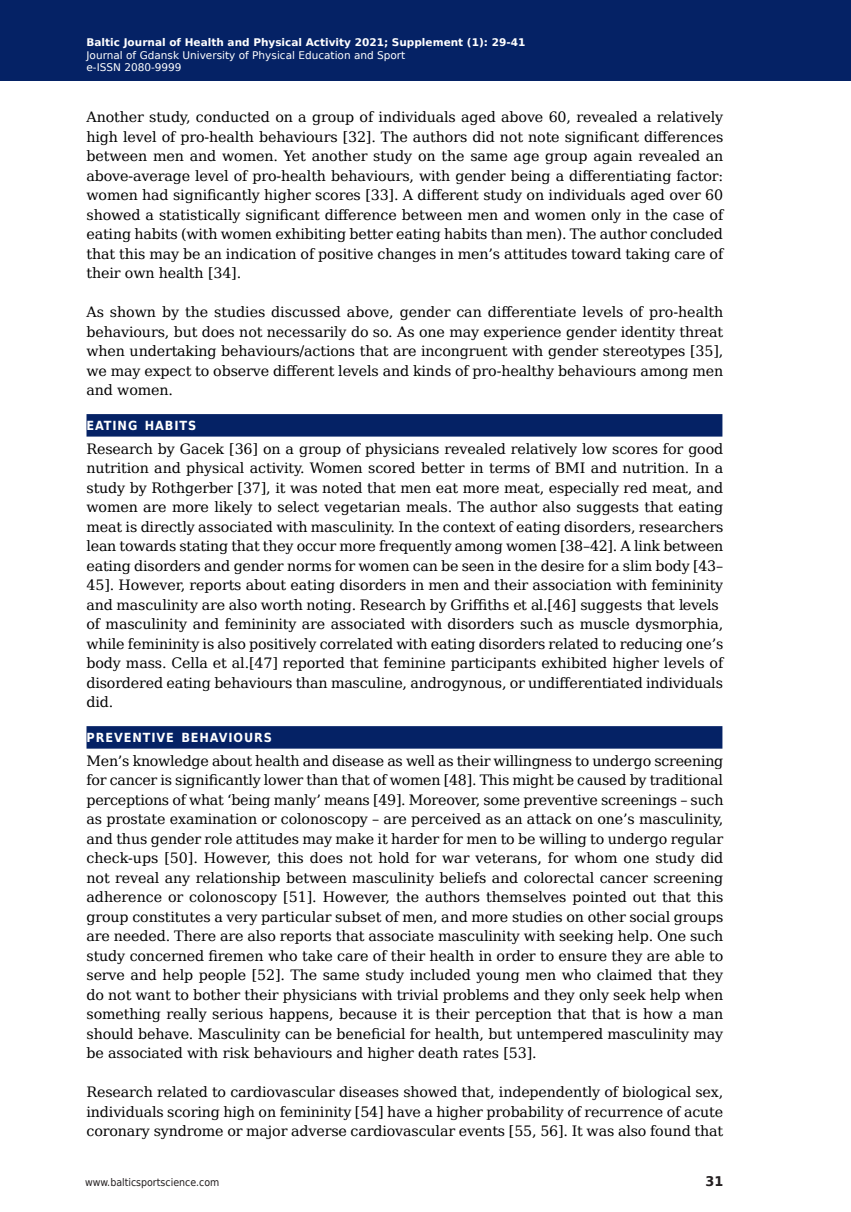
<style>
.page{position:relative;width:851px;height:1212px;background:#fff}
.page>*{position:absolute;margin:0;border:0;box-sizing:border-box;transform-origin:0 0}
.t1{font:14.25px/19.5px "DejaVu Serif";letter-spacing:-.01em;color:#000;text-align:justify}
.t2{font:700 13.35px "DejaVu Sans";color:#231f20;scale:.96 1}
.t3{font:700 12.6px "DejaVu Sans Condensed";letter-spacing:.07em;color:#fff}
.t4{font:10.5px/12.6px "DejaVu Sans";color:#fff}
.t5{font:700 10.5px "DejaVu Sans";color:#fff}
.t6{font:10.5px "DejaVu Sans Condensed";color:#231f20}
</style>
<div class="page">
<div style="left:0;top:0;width:850px;height:80px;background:#052265"></div>
<div style="left:86px;top:414px;width:636px;height:23px;background:#052265"></div>
<div style="left:86px;top:726px;width:636px;height:23px;background:#052265"></div>
<p class="t5" style="left:86px;top:34px;width:440px">Baltic Journal of Health and Physical Activity 2021; Supplement (1): 29-41</p>
<p class="t4" style="left:86px;top:48px;width:320px">Journal of Gdansk University of Physical Education and Sport e-ISSN 2080-9999</p>
<p class="t1" style="left:86px;top:106px;width:638px">Another study, conducted on a group of individuals aged above 60, revealed a relatively high level of pro-health behaviours [32]. The authors did not note significant differences between men and women. Yet another study on the same age group again revealed an above-average level of pro-health behaviours, with gender being a differentiating factor: women had significantly higher scores [33]. A different study on individuals aged over 60 showed a statistically significant difference between men and women only in the case of eating habits (with women exhibiting better eating habits than men). The author concluded that this may be an indication of positive changes in men’s attitudes toward taking care of their own health [34].</p>
<p class="t1" style="left:86px;top:301px;width:638px">As shown by the studies discussed above, gender can differentiate levels of pro-health behaviours, but does not necessarily do so. As one may experience gender identity threat when undertaking behaviours/actions that are incongruent with gender stereotypes [35], we may expect to observe different levels and kinds of pro-healthy behaviours among men and women.</p>
<p class="t3" style="left:86px;top:415px;width:111px">EATING HABITS</p>
<p class="t1" style="left:86px;top:438px;width:638px">Research by Gacek [36] on a group of physicians revealed relatively low scores for good nutrition and physical activity. Women scored better in terms of BMI and nutrition. In a study by Rothgerber [37], it was noted that men eat more meat, especially red meat, and women are more likely to select vegetarian meals. The author also suggests that eating meat is directly associated with masculinity. In the context of eating disorders, researchers lean towards stating that they occur more frequently among women [38–42]. A link between eating disorders and gender norms for women can be seen in the desire for a slim body [43– 45]. However, reports about eating disorders in men and their association with femininity and masculinity are also worth noting. Research by Griffithsetal.[46]su</p>
<p class="t1" style="left:86px;top:594px;width:638px;text-align:left;text-indent:518px">ggeststhatlevels<br>of masculinity and femininity are associated with disorders such as muscle dysmorphia, while femininity is also positively correlated with eating disorders related to reducing one’s body mass. Cella et al.[47] reported that feminine participants exhibited higher levels of disordered eating behaviours than masculine, androgynous, or undifferentiated individuals did.</p>
<p class="t3" style="left:86px;top:727px;width:187px">PREVENTIVE BEHAVIOURS</p>
<p class="t1" style="left:86px;top:750px;width:638px">Men’s knowledge about health and disease as well as their willingness to undergo screening for cancer is significantly lower than that of women [48]. This might be caused by traditional perceptions of what ‘being manly’ means [49]. Moreover, some preventive screenings – such as prostate examination or colonoscopy – are perceived as an attack on one’s masculinity, and thus gender role attitudes may make it harder for men to be willing to undergo regular check-ups [50]. However, this does not hold for war veterans, for whom one study did not reveal any relationship between masculinity beliefs and colorectal cancer screening adherence or colonoscopy [51]. However, the authors themselves pointed out that this group constitutes a very particular subset of men, and more studies on other social groups are needed. There are also reports that associate masculinity with seeking help. One such study concerned firemen who take care of their health in order to ensure they are able to serve and help people [52]. The same study included young men who claimed that they do not want to bother their physicians with trivial problems and they only seek help when something really serious happens, because it is their perception that that is how a man should behave. Masculinity can be beneficial for health, but untempered masculinity may be associated with risk behaviours and higher death rates [53].</p>
<p class="t1" style="left:86px;top:1081px;width:638px">Research related to cardiovascular diseases showed that, independently of biological sex, individuals scoring high on femininity [54] have a higher probability of recurrence of acute coronary syndrome or major adverse cardiovascular events [55, 56]. It was also found that</p>
<p class="t6" style="left:85px;top:1174px;width:136px">www.balticsportscience.com</p>
<p class="t2" style="left:705px;top:1170px;width:20px">31</p>
</div>
